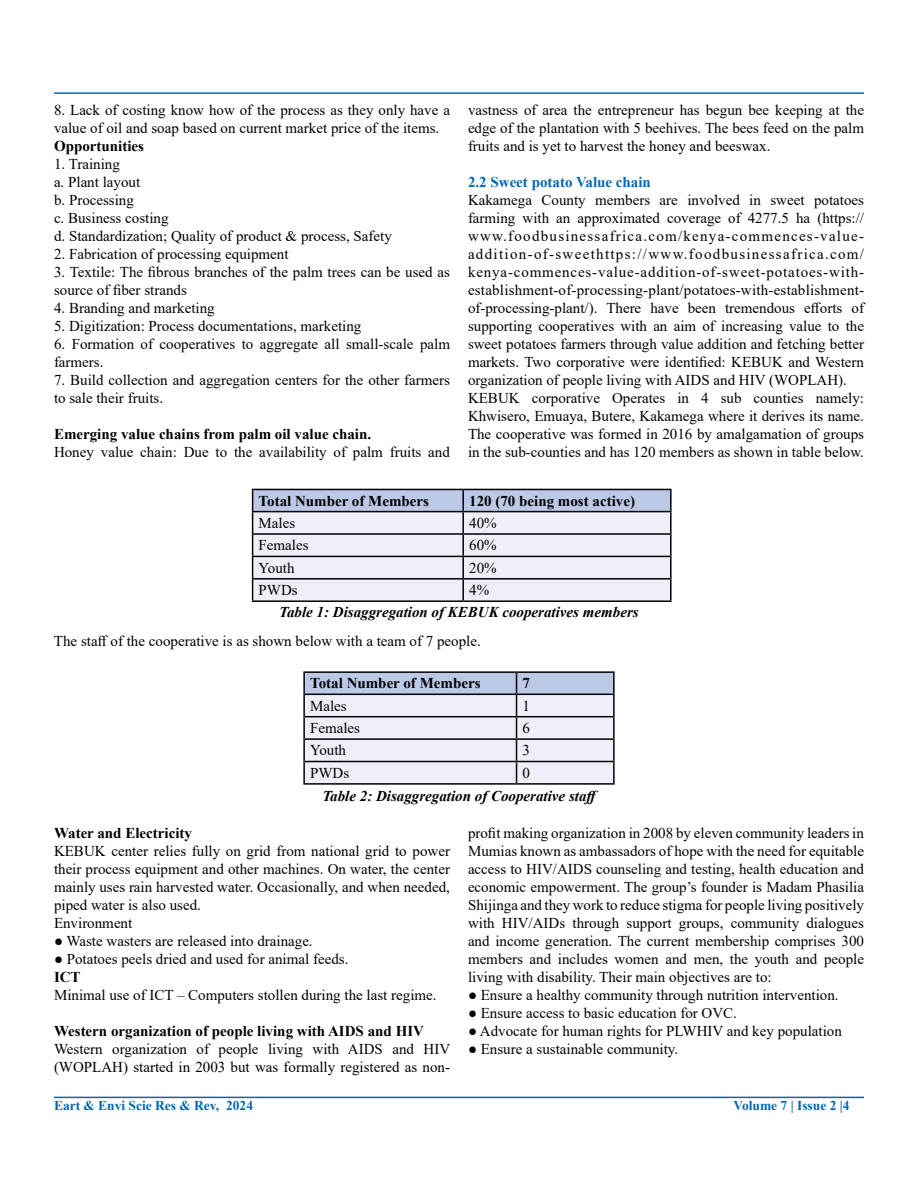
<style>
.page{position:relative;width:918px;height:1188px;background:#fff}
.page>*{position:absolute;margin:0;border:0;box-sizing:border-box;transform-origin:0 0}
.t1{font:15px/18px "Times New Roman";color:#000}
.t2{font:700 15px "Times New Roman";color:#000}
.t3{font:italic 700 15px "Times New Roman";color:#000}
.t4{font:700 15px "Times New Roman";color:#0066b3}
.t5{font:700 13.5px "Times New Roman";color:#0066b3}
</style>
<div class="page">
<hr style="left:54px;top:1097px;width:810px;height:1px;background:#0066b3">
<hr style="left:54px;top:92px;width:810px;height:2px;background:#0066b3">
<hr style="left:463px;top:489px;width:209px;height:1px;background:#000">
<hr style="left:670px;top:490px;width:2px;height:21px;background:#000">
<hr style="left:463px;top:511px;width:209px;height:1px;background:#000">
<hr style="left:670px;top:512px;width:2px;height:21px;background:#000">
<hr style="left:463px;top:533px;width:209px;height:2px;background:#000">
<hr style="left:670px;top:535px;width:2px;height:21px;background:#000">
<hr style="left:463px;top:556px;width:209px;height:1px;background:#000">
<hr style="left:670px;top:557px;width:2px;height:21px;background:#000">
<svg style="left:252px;top:489px;width:419px;height:111px;background:#d4d8e5"></svg>
<hr style="left:463px;top:578px;width:209px;height:2px;background:#000">
<hr style="left:462px;top:580px;width:2px;height:20px;background:#000">
<hr style="left:670px;top:580px;width:2px;height:20px;background:#000">
<hr style="left:252px;top:600px;width:211px;height:2px;background:#000">
<hr style="left:463px;top:600px;width:209px;height:2px;background:#000">
<hr style="left:303px;top:671px;width:214px;height:2px;background:#000">
<hr style="left:303px;top:673px;width:2px;height:21px;background:#000">
<hr style="left:517px;top:671px;width:98px;height:2px;background:#000">
<hr style="left:613px;top:673px;width:2px;height:21px;background:#000">
<hr style="left:303px;top:694px;width:214px;height:1px;background:#000">
<hr style="left:303px;top:695px;width:2px;height:21px;background:#000">
<hr style="left:517px;top:694px;width:98px;height:1px;background:#000">
<hr style="left:613px;top:695px;width:2px;height:21px;background:#000">
<hr style="left:303px;top:716px;width:214px;height:1px;background:#000">
<hr style="left:303px;top:717px;width:2px;height:21px;background:#000">
<hr style="left:517px;top:716px;width:98px;height:1px;background:#000">
<hr style="left:613px;top:717px;width:2px;height:21px;background:#000">
<hr style="left:303px;top:738px;width:214px;height:2px;background:#000">
<hr style="left:303px;top:740px;width:2px;height:21px;background:#000">
<hr style="left:517px;top:738px;width:98px;height:2px;background:#000">
<hr style="left:613px;top:740px;width:2px;height:21px;background:#000">
<hr style="left:303px;top:761px;width:214px;height:1px;background:#000">
<hr style="left:303px;top:762px;width:2px;height:21px;background:#000">
<hr style="left:517px;top:761px;width:98px;height:1px;background:#000">
<svg style="left:304px;top:672px;width:310px;height:111px;background:#d3d7e3"></svg>
<hr style="left:613px;top:762px;width:2px;height:21px;background:#000">
<hr style="left:303px;top:783px;width:214px;height:2px;background:#000">
<hr style="left:517px;top:783px;width:98px;height:2px;background:#000">
<p class="t1" style="left:54px;top:100px;width:398px">8. Lack of costing know how of the process as they only have a value of oil and soap based on current market price of the items.</p>
<p class="t2" style="left:54px;top:135px;width:92px">Opportunities</p>
<p class="t1" style="left:54px;top:154px;width:339px">1. Training<br>a. Plant layout<br>b. Processing<br>c. Business costing<br>d. Standardization; Quality of product &amp; process, Safety</p>
<p class="t1" style="left:54px;top:244px;width:236px">2. Fabrication of processing equipment</p>
<p class="t1" style="left:54px;top:262px;width:398px">3. Textile: The fibrous branches of the palm trees can be used as source of fiber strands</p>
<p class="t1" style="left:54px;top:298px;width:162px">4. Branding and marketing</p>
<p class="t1" style="left:54px;top:316px;width:309px">5. Digitization: Process documentations, marketing</p>
<p class="t1" style="left:54px;top:334px;width:398px">6. Formation of cooperatives to aggregate all small-scale palm farmers.</p>
<p class="t1" style="left:54px;top:370px;width:398px">7. Build collection and aggregation centers for the other farmers to sale their fruits.</p>
<p class="t2" style="left:54px;top:423px;width:319px">Emerging value chains from palm oil value chain.</p>
<p class="t1" style="left:54px;top:442px;width:397px">Honey value chain: Due to the availability of palm fruits and</p>
<p class="t1" style="left:468px;top:100px;width:398px;text-align:justify">vastness of area the entrepreneur has begun bee keeping at the edge of the plantation with 5 beehives. The bees feed on the palm fruits and is yet to harvest the honey and beeswax.</p>
<p class="t4" style="left:468px;top:171px;width:184px">2.2 Sweet potato Value chain</p>
<p class="t1" style="left:468px;top:190px;width:398px">Kakamega County members are involved in sweet potatoes farming with an approximated coverage of 4277.5 ha (https:// www.foodbusinessafrica.com/kenya-commences-value&shy;addition-of-sweethttps://www.foodbusinessafrica.com/ kenya-commences-value-addition-of-sweet-potatoes-with&shy;establishment-of-processing-plant/potatoes-with-establishment&shy;of-processing-plant/). There have been tremendous efforts of supporting cooperatives with an aim of increasing value to the sweet potatoes farmers through value addition and fetching better markets. Two corporative were identified: KEBUK and Western organization of people living with AIDS and HIV (WOPLAH).<br>KEBUK corporative Operates in 4 sub counties namely:<br>Khwisero, Emuaya, Butere, Kakamega where it derives its name.<br>The cooperative was formed in 2016 by amalgamation of groups in the sub-counties and has 120 members as shown in table below.</p>
<p class="t2" style="left:259px;top:490px;width:172px">Total Number of Members</p>
<p class="t2" style="left:469px;top:490px;width:167px">120 (70 being most active)</p>
<p class="t1" style="left:259px;top:514px;width:38px">Males</p>
<p class="t1" style="left:469px;top:514px;width:29px">40%</p>
<p class="t1" style="left:259px;top:536px;width:51px">Females</p>
<p class="t1" style="left:469px;top:536px;width:29px">60%</p>
<p class="t1" style="left:259px;top:558px;width:38px">Youth</p>
<p class="t1" style="left:469px;top:558px;width:29px">20%</p>
<p class="t1" style="left:259px;top:581px;width:41px">PWDs</p>
<p class="t1" style="left:469px;top:581px;width:21px">4%</p>
<p class="t3" style="left:279px;top:601px;width:361px">Table 1: Disaggregation of KEBUK cooperatives members</p>
<p class="t1" style="left:54px;top:631px;width:428px">The staff of the cooperative is as shown below with a team of 7 people.</p>
<p class="t2" style="left:310px;top:672px;width:172px">Total Number of Members</p>
<p class="t2" style="left:523px;top:672px;width:9px">7</p>
<p class="t1" style="left:310px;top:696px;width:38px">Males</p>
<p class="t1" style="left:523px;top:696px;width:9px">1</p>
<p class="t1" style="left:310px;top:719px;width:51px">Females</p>
<p class="t1" style="left:523px;top:719px;width:9px">6</p>
<p class="t1" style="left:310px;top:741px;width:38px">Youth</p>
<p class="t1" style="left:523px;top:741px;width:9px">3</p>
<p class="t1" style="left:310px;top:763px;width:41px">PWDs</p>
<p class="t1" style="left:523px;top:763px;width:9px">0</p>
<p class="t3" style="left:322px;top:785px;width:279px">Table 2: Disaggregation of Cooperative staff</p>
<p class="t2" style="left:54px;top:822px;width:140px">Water and Electricity</p>
<p class="t1" style="left:54px;top:842px;width:398px">KEBUK center relies fully on grid from national grid to power their process equipment and other machines. On water, the center mainly uses rain harvested water. Occasionally, and when needed, piped water is also used.<br>Environment</p>
<p class="t1" style="left:54px;top:932px;width:260px">● Waste wasters are released into drainage.</p>
<p class="t1" style="left:54px;top:950px;width:296px">● Potatoes peels dried and used for animal feeds.</p>
<p class="t2" style="left:54px;top:966px;width:28px">ICT</p>
<p class="t1" style="left:54px;top:986px;width:384px">Minimal use of ICT – Computers stollen during the last regime.</p>
<p class="t2" style="left:54px;top:1020px;width:372px">Western organization of people living with AIDS and HIV</p>
<p class="t1" style="left:54px;top:1040px;width:398px">Western organization of people living with AIDS and HIV (WOPLAH) started in 2003 but was formally registered as non-</p>
<p class="t1" style="left:468px;top:824px;width:398px;text-align:justify">profit making organization in 2008 by eleven community leaders in Mumias known as ambassadors of hope with the need for equitable access to HIV/AIDS counseling and testing, health education and economic empowerment. The group’s founder is Madam Phasilia Shijinga and they work to reduce stigma for people living positively with HIV/AIDs through support groups, community dialogues and income generation. The current membership comprises 300 members and includes women and men, the youth and people living with disability. Their main objectives are to:</p>
<p class="t1" style="left:468px;top:986px;width:372px">● Ensure a healthy community through nutrition intervention.</p>
<p class="t1" style="left:468px;top:1004px;width:270px">● Ensure access to basic education for OVC.</p>
<p class="t1" style="left:468px;top:1022px;width:375px">● Advocate for human rights for PLWHIV and key population</p>
<p class="t1" style="left:468px;top:1040px;width:212px">● Ensure a sustainable community.</p>
<p class="t5" style="left:54px;top:1096px;width:201px">Eart &amp; Envi Scie Res &amp; Rev, 2024</p>
<p class="t5" style="left:734px;top:1096px;width:118px">Volume 7 | Issue 2 |4</p>
</div>
